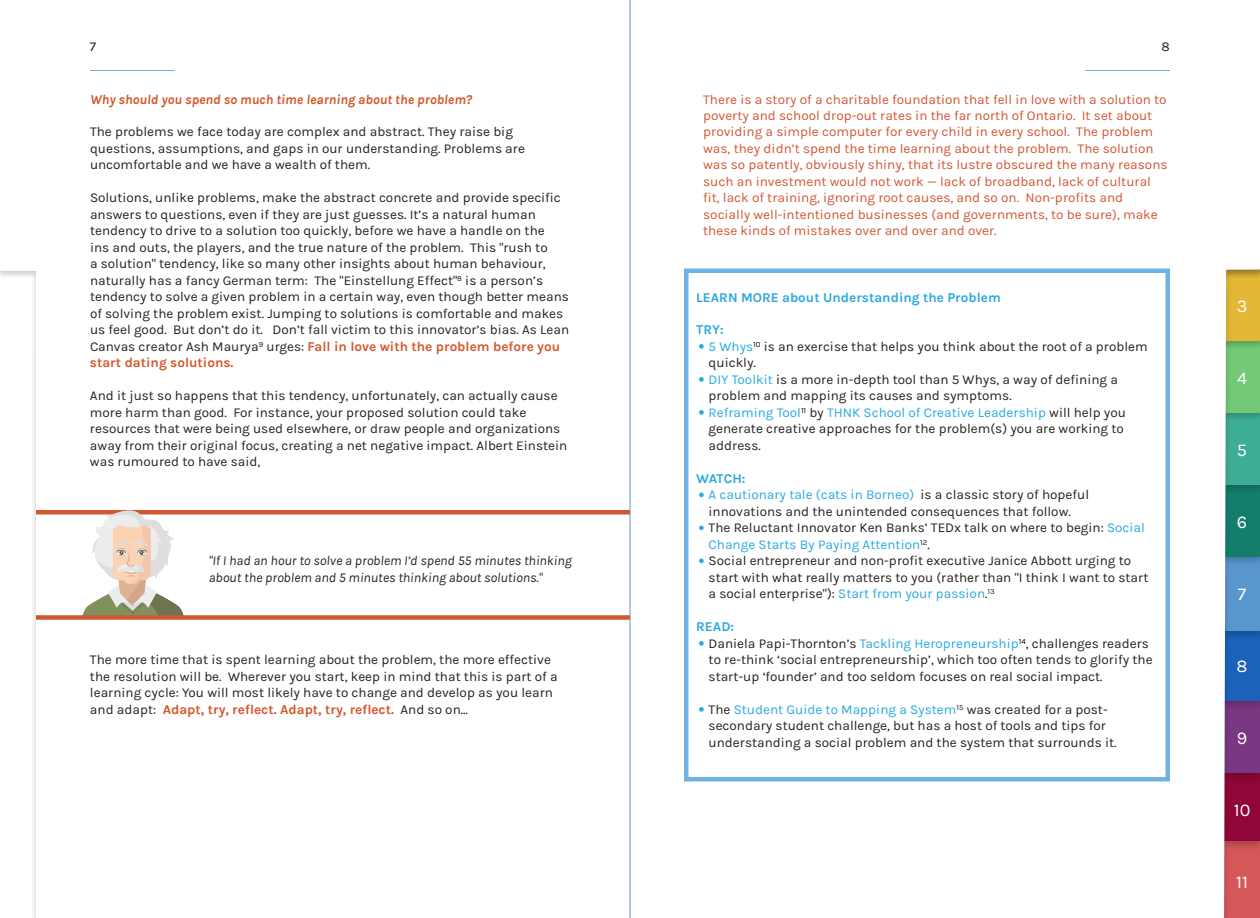
<style>
.page{position:relative;width:1260px;height:918px;background:#fff}
.page>*{position:absolute;margin:0;border:0;box-sizing:border-box;transform-origin:0 0}
.t1{font:18px "Karla";color:#fff}
.t2{font:13.5px/16.5px "Karla";color:#252122}
.t3{font:13.5px/16.5px "Karla";color:#d15733}
.t4{font:italic 13.5px/16.5px "Karla";color:#252122}
.t5{font:700 13.5px "Karla";color:#2aa9e0}
.t6{font:italic 700 13.5px "Karla";color:#d4572b}
.s1{font-weight:700;color:#d4572b}
.s2{color:#29aae2}
</style>
<div class="page">
<svg style="left:0;top:270px;width:78px;height:648px"></svg>
<svg style="left:1224px;top:269px;width:36px;height:649px;background:#74797c"></svg>
<hr style="left:90px;top:70px;width:85px;height:1px;background:#6fb2e5">
<hr style="left:1085px;top:70px;width:85px;height:1px;background:#6fb2e5">
<hr style="left:630px;top:0;width:1px;height:918px;background:#5a96ce">
<div style="left:684px;top:268px;width:486px;height:514px;border:4px solid #6fb2e5"></div>
<svg style="left:699px;top:344px;width:5px;height:5px"></svg>
<svg style="left:699px;top:377px;width:5px;height:5px"></svg>
<svg style="left:699px;top:410px;width:5px;height:5px"></svg>
<svg style="left:699px;top:493px;width:5px;height:4px"></svg>
<svg style="left:699px;top:526px;width:5px;height:4px"></svg>
<svg style="left:699px;top:559px;width:5px;height:4px"></svg>
<svg style="left:699px;top:641px;width:5px;height:5px"></svg>
<svg style="left:699px;top:707px;width:5px;height:5px"></svg>
<hr style="left:36px;top:510px;width:594px;height:4px;background:#d15733">
<svg style="left:78px;top:510px;width:110px;height:105px"></svg>
<div style="left:36px;top:615px;width:594px;height:5px;background:#d15733"></div>
<p class="t2" style="left:90px;top:39px;width:8px">7</p>
<p class="t2" style="left:1161px;top:39px;width:10px">8</p>
<p class="t6" style="left:90px;top:91px;width:384px">Why should you spend so much time learning about the problem?</p>
<p class="t2" style="left:90px;top:124px;width:436px">The problems we face today are complex and abstract. They raise big questions, assumptions, and gaps in our understanding. Problems are uncomfortable and we have a wealth of them.</p>
<p class="t2" style="left:90px;top:190px;width:481px">Solutions, unlike problems, make the abstract concrete and provide specific answers to questions, even if they are just guesses. It’s a natural human tendency to drive to a solution too quickly, before we have a handle on the<br>ins and outs, the players, and the true nature of the problem. This "rush to<br>a solution" tendency, like so many other insights about human behaviour, naturally has a fancy German term: The "Einstellung Effect"<sup>8</sup> is a person’s tendency to solve a given problem in a certain way, even though better means of solving the problem exist. Jumping to solutions is comfortable and makes us feel good. But don’t do it. Don’t fall victim to this innovator’s bias. As Lean Canvas creator Ash Maurya<sup>9</sup> urges: <span class="s1">Fall in love with the problem before you start dating solutions.</span></p>
<p class="t2" style="left:90px;top:388px;width:479px">And it just so happens that this tendency, unfortunately, can actually cause more harm than good. For instance, your proposed solution could take resources that were being used elsewhere, or draw people and organizations away from their original focus, creating a net negative impact. Albert Einstein was rumoured to have said,</p>
<p class="t4" style="left:209px;top:553px;width:364px">"If I had an hour to solve a problem I’d spend 55 minutes thinking about the problem and 5 minutes thinking about solutions."</p>
<p class="t2" style="left:90px;top:652px;width:469px">The more time that is spent learning about the problem, the more effective the resolution will be. Wherever you start, keep in mind that this is part of a learning cycle: You will most likely have to change and develop as you learn and adapt: <span class="s1">Adapt, try, reflect. Adapt, try, reflect.</span> And so on...</p>
<p class="t3" style="left:703px;top:91px;width:466px">There is a story of a charitable foundation that fell in love with a solution to poverty and school drop-out rates in the far north of Ontario. It set about providing a simple computer for every child in every school. The problem was, they didn’t spend the time learning about the problem. The solution was so patently, obviously shiny, that its lustre obscured the many reasons such an investment would not work — lack of broadband, lack of cultural fit, lack of training, ignoring root causes, and so on. Non-profits and socially well-intentioned businesses (and governments, to be sure), make these kinds of mistakes over and over and over.</p>
<p class="t5" style="left:696px;top:289px;width:306px">LEARN MORE about Understanding the Problem</p>
<p class="t5" style="left:696px;top:322px;width:29px">TRY:</p>
<p class="t2" style="left:709px;top:338px;width:441px"><span class="s2">5 Whys</span><sup>10</sup> is an exercise that helps you think about the root of a problem quickly.<br><span class="s2">DIY Toolkit</span> is a more in-depth tool than 5 Whys, a way of defining a problem and mapping its causes and symptoms.<br><span class="s2">Reframing Tool</span><sup>11</sup> by <span class="s2">THNK School of Creative Leadership</span> will help you generate creative approaches for the problem(s) you are working to address.</p>
<p class="t2" style="left:709px;top:487px;width:441px"><span class="s2">A cautionary tale (cats in Borneo)</span> is a classic story of hopeful innovations and the unintended consequences that follow.<br>The Reluctant Innovator Ken Banks’ TEDx talk on where to begin: <span class="s2">Social Change Starts By Paying Attention</span><sup>12</sup>.<br>Social entrepreneur and non-profit executive Janice Abbott urging to start with what really matters to you (rather than "I think I want to start a social enterprise"): <span class="s2">Start from your passion</span>.<sup>13</sup></p>
<p class="t2" style="left:709px;top:635px;width:446px">Daniela Papi-Thornton’s <span class="s2">Tackling Heropreneurship</span><sup>14</sup>, challenges readers to re-think ‘social entrepreneurship’, which too often tends to glorify the start-up ‘founder’ and too seldom focuses on real social impact.</p>
<p class="t2" style="left:709px;top:701px;width:409px">The <span class="s2">Student Guide to Mapping a System</span><sup>15</sup> was created for a post&shy;secondary student challenge, but has a host of tools and tips for understanding a social problem and the system that surrounds it.</p>
<p class="t5" style="left:696px;top:471px;width:51px">WATCH:</p>
<p class="t5" style="left:696px;top:619px;width:39px">READ:</p>
<h1 class="t1" style="left:1237px;top:296px;width:12px">3</h1>
<h1 class="t1" style="left:1237px;top:368px;width:12px">4</h1>
<h1 class="t1" style="left:1237px;top:440px;width:12px">5</h1>
<h1 class="t1" style="left:1237px;top:512px;width:12px">6</h1>
<h1 class="t1" style="left:1238px;top:584px;width:10px">7</h1>
<h1 class="t1" style="left:1237px;top:656px;width:13px">8</h1>
<h1 class="t1" style="left:1237px;top:728px;width:12px">9</h1>
<h1 class="t1" style="left:1234px;top:800px;width:18px">10</h1>
<h1 class="t1" style="left:1236px;top:872px;width:13px">11</h1>
</div>
